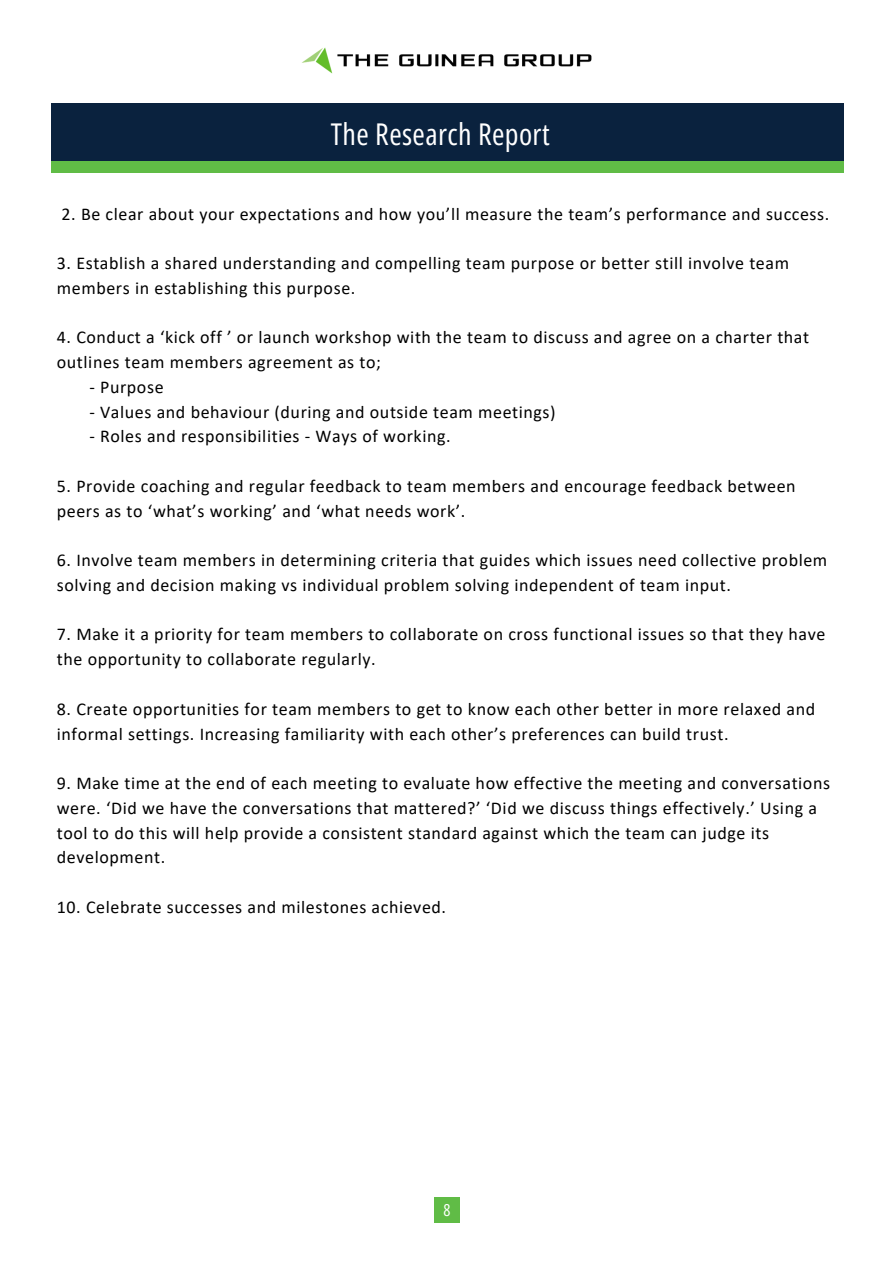
<style>
.page{position:relative;width:894px;height:1264px;background:#fff}
.page>*{position:absolute;margin:0;border:0;box-sizing:border-box;transform-origin:0 0}
.t1{font:30px "Open Sans Condensed";letter-spacing:.015em;color:#fff}
.t2{font:18px/24.8px "Calibri";letter-spacing:.03em;color:#000}
.t3{font:16.5px "Open Sans Condensed";color:#fff}
</style>
<div class="page">
<div style="left:434px;top:1196px;width:25px;height:26px;background:#60bc46"></div>
<img style="left:302px;top:47px;width:290px;height:27px">
<div style="left:51px;top:103px;width:791px;height:59px;background:#0a223e"></div>
<div style="left:51px;top:162px;width:791px;height:10px;background:#60bc46"></div>
<p class="t1" style="left:331px;top:113px;width:220px">The Research Report</p>
<p class="t2" style="left:61px;top:203px;width:769px">2. Be clear about your expectations and how you’ll measure the team’s performance and success.</p>
<p class="t2" style="left:57px;top:252px;width:733px">3. Establish a shared understanding and compelling team purpose or better still involve team members in establishing this purpose.</p>
<p class="t2" style="left:57px;top:326px;width:753px">4. Conduct a ‘kick off ’ or launch workshop with the team to discuss and agree on a charter that outlines team members agreement as to;</p>
<p class="t2" style="left:89px;top:376px;width:76px">- Purpose</p>
<p class="t2" style="left:89px;top:401px;width:467px">- Values and behaviour (during and outside team meetings)</p>
<p class="t2" style="left:89px;top:425px;width:363px">- Roles and responsibilities - Ways of working.</p>
<p class="t2" style="left:57px;top:475px;width:740px">5. Provide coaching and regular feedback to team members and encourage feedback between peers as to ‘what’s working’ and ‘what needs work’.</p>
<p class="t2" style="left:57px;top:549px;width:771px">6. Involve team members in determining criteria that guides which issues need collective problem solving and decision making vs individual problem solving independent of team input.</p>
<p class="t2" style="left:57px;top:623px;width:769px">7. Make it a priority for team members to collaborate on cross functional issues so that they have the opportunity to collaborate regularly.</p>
<p class="t2" style="left:57px;top:698px;width:759px">8. Create opportunities for team members to get to know each other better in more relaxed and informal settings. Increasing familiarity with each other’s preferences can build trust.</p>
<p class="t2" style="left:57px;top:772px;width:774px">9. Make time at the end of each meeting to evaluate how effective the meeting and conversations were. ‘Did we have the conversations that mattered?’ ‘Did we discuss things effectively.’ Using a tool to do this will help provide a consistent standard against which the team can judge its development.</p>
<p class="t2" style="left:57px;top:896px;width:390px">10. Celebrate successes and milestones achieved.</p>
<h1 class="t3" style="left:443px;top:1198px;width:9px">8</h1>
</div>
